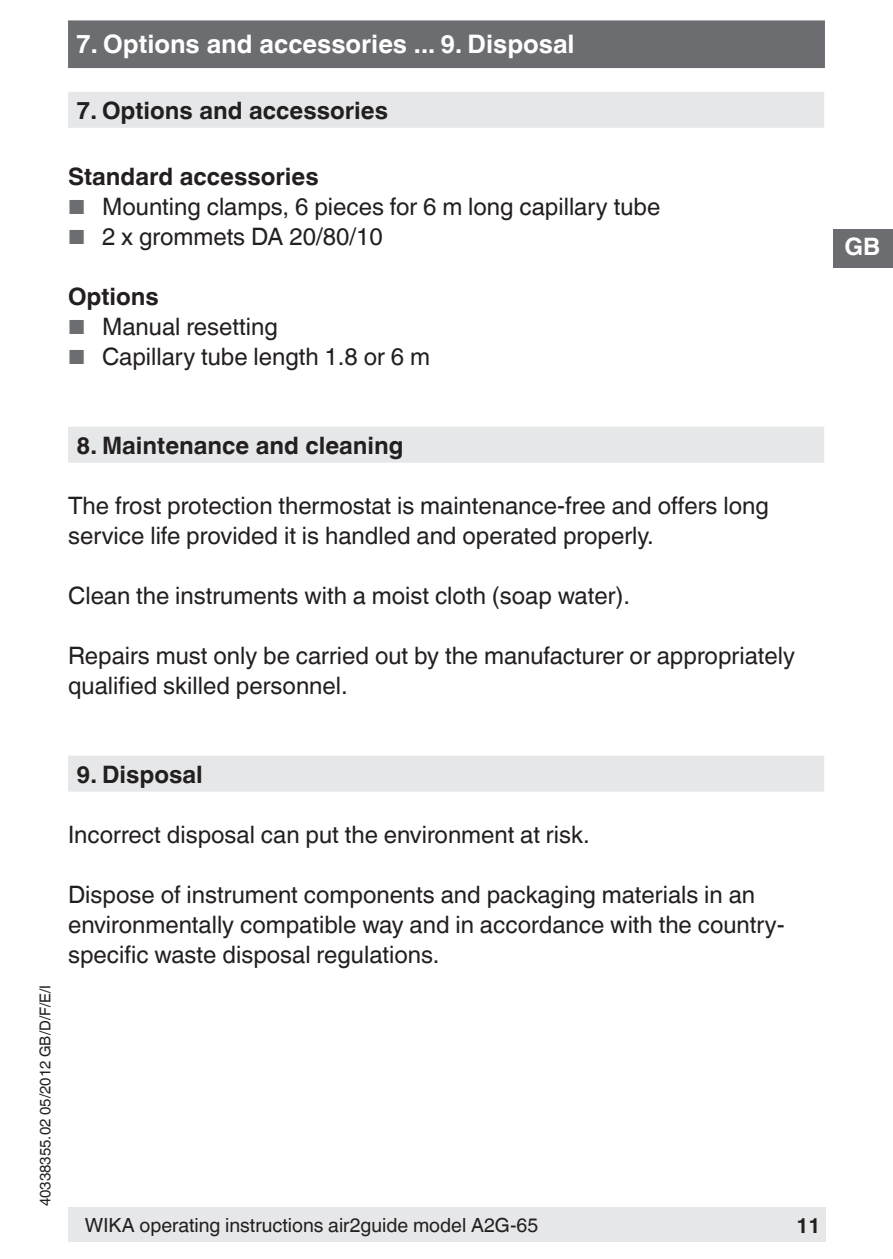
<style>
.page{position:relative;width:893px;height:1259px;background:#fff}
.page>*{position:absolute;margin:0;border:0;box-sizing:border-box;transform-origin:0 0}
.t1{font:700 25.5px "Helvetica World";color:#fff}
.t2{font:24px/30px "Helvetica World";color:#231f20}
.t3{font:700 24px "Helvetica World";color:#231f20}
.t4{font:700 24px "Helvetica World";color:#fff}
.t5{font:700 21px "Helvetica World";color:#231f20}
.t6{font:19.5px "Helvetica World";color:#231f20}
.t7{font:15px "Helvetica World";color:#231f20}
.s1{font-size:20.4px;color:#6c6d70}
</style>
<div class="page">
<div style="left:68px;top:1208px;width:758px;height:34px;background:#e6e7e9"></div>
<div style="left:68px;top:20px;width:757px;height:48px;background:#6c6d70;border:3px solid #6c6d70"></div>
<div style="left:833px;top:229px;width:60px;height:38px;background:#6c6d70"></div>
<div style="left:68px;top:92px;width:756px;height:36px;background:#e6e7e9"></div>
<div style="left:68px;top:427px;width:756px;height:36px;background:#e6e7e9"></div>
<div style="left:68px;top:755px;width:756px;height:36px;background:#e6e7e9"></div>
<p class="t1" style="left:76px;top:30px;width:500px">7. Options and accessories ... 9. Disposal</p>
<p class="t3" style="left:77px;top:97px;width:313px">7. Options and accessories</p>
<p class="t3" style="left:68px;top:163px;width:252px">Standard accessories</p>
<p class="t2" style="left:68px;top:192px;width:594px"><span class="s1">■</span> Mounting clamps, 6 pieces for 6 m long capillary tube</p>
<p class="t2" style="left:68px;top:222px;width:316px"><span class="s1">■</span> 2 x grommets DA 20/80/10</p>
<p class="t3" style="left:68px;top:283px;width:92px">Options</p>
<p class="t2" style="left:68px;top:312px;width:211px"><span class="s1">■</span> Manual resetting</p>
<p class="t2" style="left:68px;top:342px;width:364px"><span class="s1">■</span> Capillary tube length 1.8 or 6 m</p>
<p class="t3" style="left:77px;top:432px;width:329px">8. Maintenance and cleaning</p>
<p class="t2" style="left:68px;top:491px;width:702px">The frost protection thermostat is maintenance-free and offers long service life provided it is handled and operated properly.</p>
<p class="t2" style="left:68px;top:581px;width:564px">Clean the instruments with a moist cloth (soap water).</p>
<p class="t2" style="left:68px;top:641px;width:728px">Repairs must only be carried out by the manufacturer or appropriately qualified skilled personnel.</p>
<p class="t7" style="left:36px;top:1206px;width:222px;rotate:-90deg">40338355.02 05/2012 GB/D/F/E/I</p>
<p class="t3" style="left:77px;top:761px;width:128px">9. Disposal</p>
<p class="t2" style="left:68px;top:820px;width:523px">Incorrect disposal can put the environment at risk.</p>
<p class="t2" style="left:68px;top:880px;width:718px">Dispose of instrument components and packaging materials in an environmentally compatible way and in accordance with the country&shy;specific waste disposal regulations.</p>
<p class="t6" style="left:85px;top:1213px;width:455px">WIKA operating instructions air2guide model A2G-65</p>
<p class="t5" style="left:796px;top:1213px;width:26px">11</p>
<p class="t4" style="left:844px;top:233px;width:37px">GB</p>
</div>
